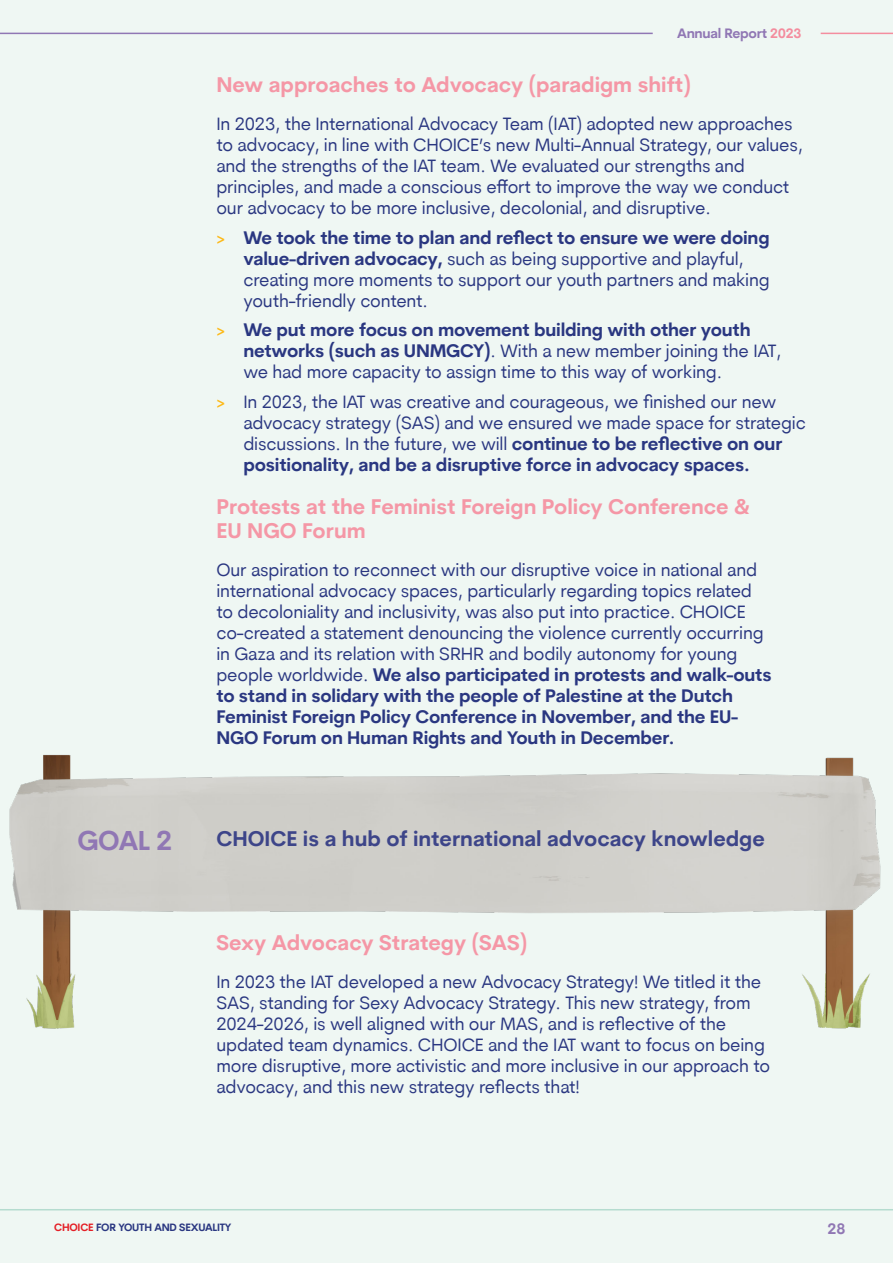
<style>
.page{position:relative;width:893px;height:1263px;background:#eff7f3}
.page>*{position:absolute;margin:0;border:0;box-sizing:border-box;transform-origin:0 0}
.t1{font:700 27px "Cerebri Sans Pro";color:#9077b4}
.P{font:700 21px/24px "Cerebri Sans Pro";color:#f597a6}
.t2{font:700 21px "Cerebri Sans Pro";color:#3d4589}
.P-2{font:18px/21px "Cerebri Sans Pro";letter-spacing:-.01em;color:#2a3781}
.t3{font:700 15px "Cerebri Sans Pro";color:#9077b4}
.t4{font:700 13.5px "Cerebri Sans Pro";letter-spacing:-.02em;color:#9077b4}
.t5{font:700 10.5px "Cerebri Sans Pro";letter-spacing:-.02em;color:#2a3781}
.s1{color:#f48d9e}
.s2{font-weight:500;color:#fdb916}
.s3{font-weight:700}
.s4{color:#e41f26}
</style>
<div class="page">
<img style="left:8px;top:754px;width:877px;height:457px">
<hr style="left:0;top:33px;width:653px;height:1px;background:#9077b4">
<hr style="left:0;top:1209px;width:893px;height:1px;background:#b5dccf">
<hr style="left:821px;top:33px;width:72px;height:1px;background:#f48d9e">
<p class="t4" style="left:677px;top:24px;width:126px">Annual Report <span class="s1">2023</span></p>
<p class="P" style="left:216px;top:72px;width:476px">New approaches to Advocacy (paradigm shift)</p>
<p class="P-2" style="left:216px;top:113px;width:588px">In 2023, the International Advocacy Team (IAT) adopted new approaches to advocacy, in line with CHOICE’s new Multi-Annual Strategy, our values, and the strengths of the IAT team. We evaluated our strengths and principles, and made a conscious effort to improve the way we conduct our advocacy to be more inclusive, decolonial, and disruptive.</p>
<p class="P-2" style="left:243px;top:226px;width:528px;text-indent:-27px"><span class="s2">&gt;</span> <span class="s3">We took the time to plan and reflect to ensure we were doing value-driven advocacy,</span> such as being supportive and playful, creating more moments to support our youth partners and making youth-friendly content.</p>
<p class="P-2" style="left:243px;top:319px;width:539px;text-indent:-27px"><span class="s2">&gt;</span> <span class="s3">We put more focus on movement building with other youth networks (such as UNMGCY)</span>. With a new member joining the IAT, we had more capacity to assign time to this way of working.</p>
<p class="P-2" style="left:243px;top:390px;width:564px;text-indent:-27px"><span class="s2">&gt;</span> In 2023, the IAT was creative and courageous, we finished our new advocacy strategy (SAS) and we ensured we made space for strategic discussions. In the future, we will <span class="s3">continue to be reflective on our positionality, and be a disruptive force in advocacy spaces.</span></p>
<h3 class="P" style="left:216px;top:493px;width:535px">Protests at the Feminist Foreign Policy Conference &amp;<br>EU NGO Forum</h3>
<p class="P-2" style="left:216px;top:559px;width:557px">Our aspiration to reconnect with our disruptive voice in national and international advocacy spaces, particularly regarding topics related to decoloniality and inclusivity, was also put into practice. CHOICE co-created a statement denouncing the violence currently occurring in Gaza and its relation with SRHR and bodily autonomy for young people worldwide. <span class="s3">We also participated in protests and walk-outs to stand in solidary with the people of Palestine at the Dutch Feminist Foreign Policy Conference in November, and the EU-NGO Forum on Human Rights and Youth in December.</span></p>
<h2 class="t1" style="left:77px;top:821px;width:96px">GOAL 2</h2>
<h3 class="t2" style="left:216px;top:823px;width:550px">CHOICE is a hub of international advocacy knowledge</h3>
<h3 class="P" style="left:216px;top:929px;width:312px">Sexy Advocacy Strategy (SAS)</h3>
<p class="P-2" style="left:216px;top:970px;width:555px">In 2023 the IAT developed a new Advocacy Strategy! We titled it the SAS, standing for Sexy Advocacy Strategy. This new strategy, from 2024-2026, is well aligned with our MAS, and is reflective of the updated team dynamics. CHOICE and the IAT want to focus on being more disruptive, more activistic and more inclusive in our approach to advocacy, and this new strategy reflects that!</p>
<p class="t5" style="left:54px;top:1219px;width:179px"><span class="s4">CHOICE</span> FOR YOUTH AND SEXUALITY</p>
<p class="t3" style="left:827px;top:1218px;width:19px">28</p>
</div>
